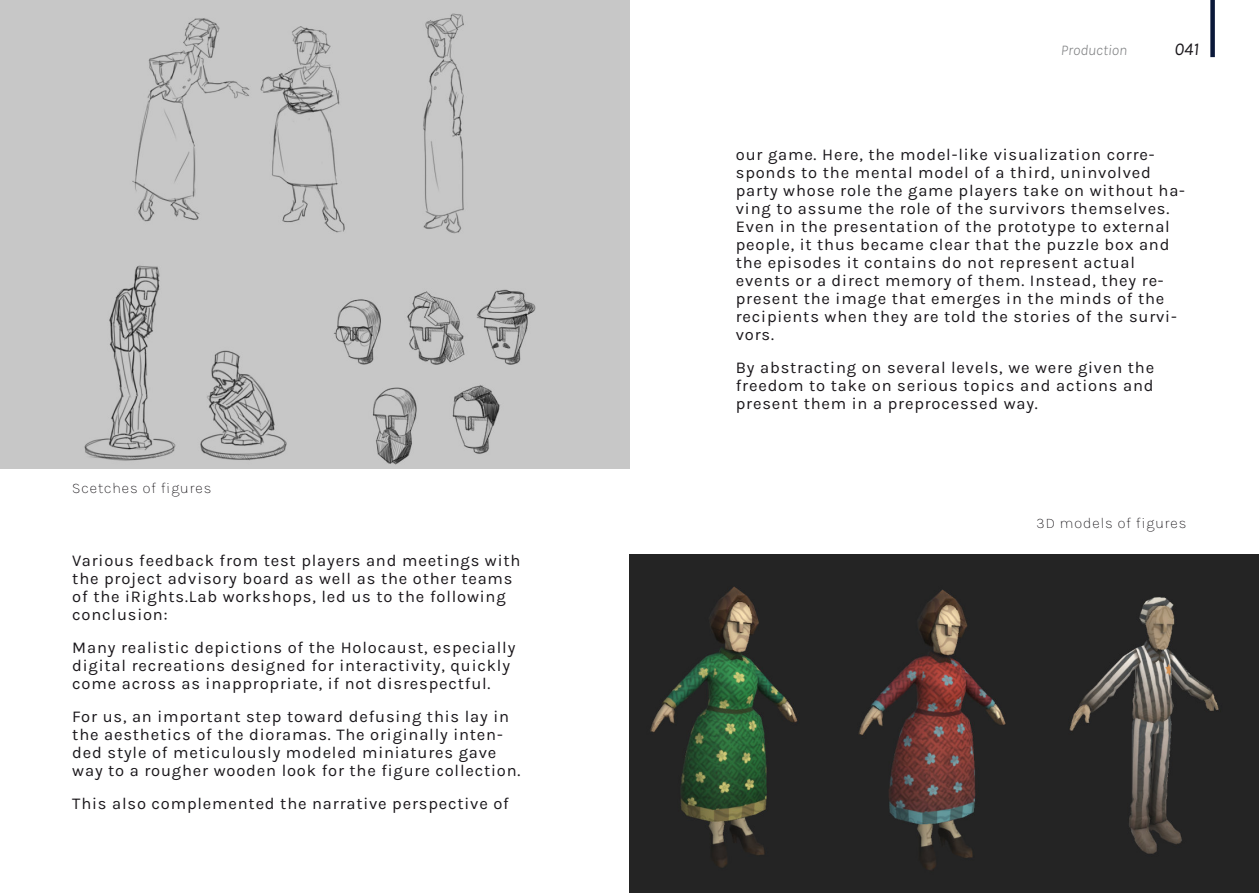
<style>
.page{position:relative;width:1259px;height:893px;background:#fff}
.page>*{position:absolute;margin:0;border:0;box-sizing:border-box;transform-origin:0 0}
.t1{font:italic 18px "Karla";color:#1a171b}
.t2{font:16.5px/18px "Karla";letter-spacing:.05em;color:#1a171b}
.t3{font:200 15px "Karla";letter-spacing:.05em;color:#1a171b}
.t4{font:italic 300 15px "Karla";color:#7f8082}
</style>
<div class="page">
<svg style="left:1210px;top:0;width:4px;height:55px"></svg>
<img style="left:845px;top:555px;width:201px;height:338px">
<img style="left:1046px;top:555px;width:213px;height:338px">
<img style="left:629px;top:555px;width:216px;height:338px">
<img style="left:0;top:0;width:629px;height:469px">
<p class="t3" style="left:72px;top:479px;width:141px">Scetches of figures</p>
<p class="t2" style="left:72px;top:552px;width:450px">Various feedback from test players and meetings with the project advisory board as well as the other teams of the iRights.Lab workshops, led us to the following conclusion:</p>
<p class="t2" style="left:72px;top:639px;width:444px">Many realistic depictions of the Holocaust, especially digital recreations designed for interactivity, quickly come across as inappropriate, if not disrespectful.</p>
<p class="t2" style="left:72px;top:708px;width:450px">For us, an important step toward defusing this lay in the aesthetics of the dioramas. The originally inten&shy;ded style of meticulously modeled miniatures gave way to a rougher wooden look for the figure collection.</p>
<p class="t2" style="left:72px;top:795px;width:438px">This also complemented the narrative perspective of</p>
<p class="t4" style="left:1061px;top:41px;width:68px">Production</p>
<p class="t1" style="left:1174px;top:38px;width:26px">041</p>
<p class="t2" style="left:736px;top:145px;width:451px">our game. Here, the model-like visualization corre&shy;sponds to the mental model of a third, uninvolved party whose role the game players take on without ha&shy;ving to assume the role of the survivors themselves.<br>Even in the presentation of the prototype to external people, it thus became clear that the puzzle box and the episodes it contains do not represent actual events or a direct memory of them. Instead, they re&shy;present the image that emerges in the minds of the recipients when they are told the stories of the survi&shy;vors.</p>
<p class="t2" style="left:736px;top:358px;width:420px;text-align:justify">By abstracting on several levels, we were given the freedom to take on serious topics and actions and present them in a preprocessed way.</p>
<p class="t3" style="left:1036px;top:514px;width:152px">3D models of figures</p>
</div>
